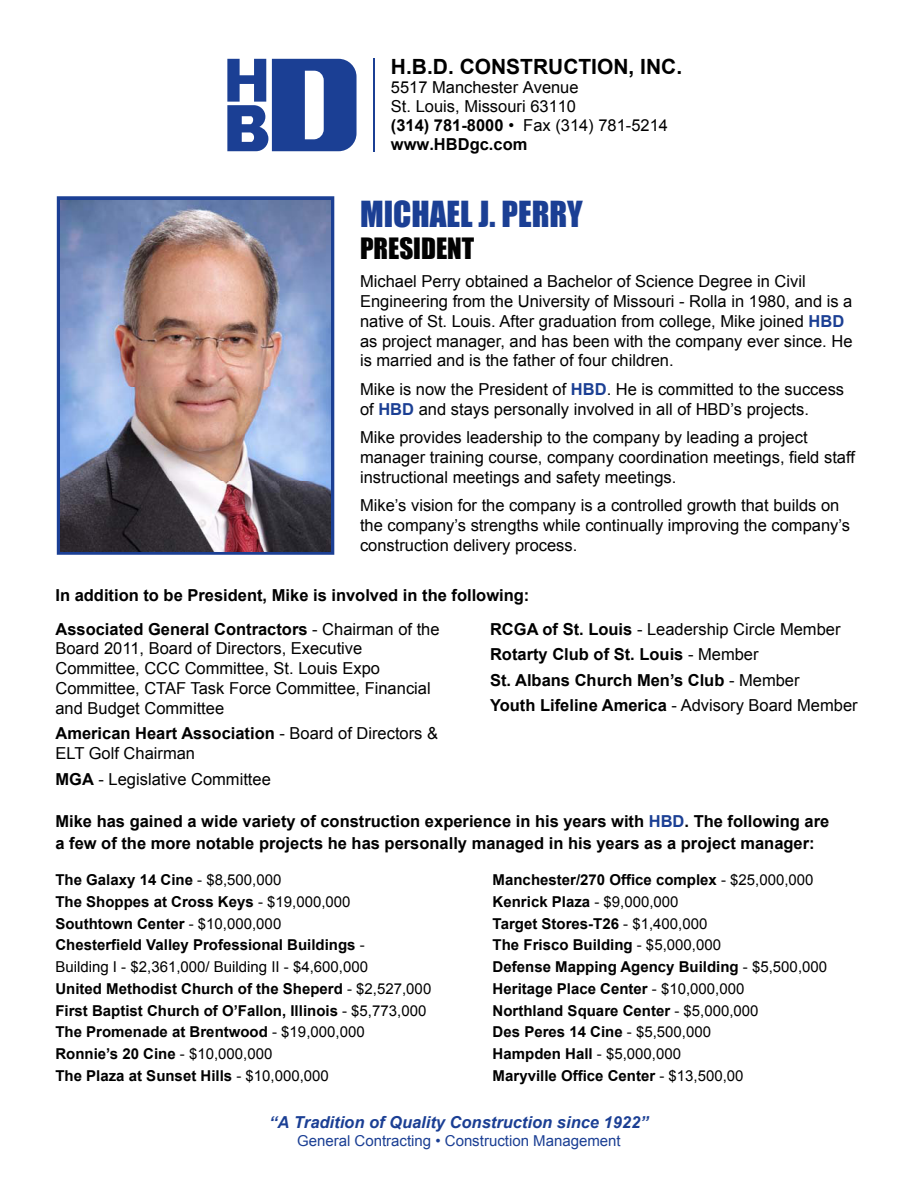
<style>
.page{position:relative;width:918px;height:1188px;background:#fff}
.page>*{position:absolute;margin:0;border:0;box-sizing:border-box;transform-origin:0 0}
.t1{font:33px "Impact";color:#1b3f94}
.t2{font:27px "Impact";color:#020202}
.t3{font:700 21px "Arial";color:#000}
.t4{font:16.5px/19.8px "Arial";color:#000}
.t5{font:700 16.5px/25.5px "Arial";color:#000}
.t6{font:italic 700 16.5px "Arial";color:#1b3f94}
.t7{font:700 15px/21.8px "Arial";color:#000}
.t8{font:15px "Arial";color:#1b3f94}
.s1{font-weight:700}
.s2{font-weight:700;color:#1b3f94}
.s3{font-weight:400}
.s4{color:#1b3f94}
</style>
<div class="page">
<svg style="left:227px;top:59px;width:130px;height:92px"></svg>
<hr style="left:373px;top:58px;width:2px;height:94px;background:#1b3f94">
<div style="left:57px;top:196px;width:277px;height:359px;border:8px solid #1b3f94"></div>
<img style="left:61px;top:200px;width:270px;height:351px">
<p class="t3" style="left:391px;top:52px;width:293px">H.B.D. CONSTRUCTION, INC.</p>
<p class="t4" style="left:391px;top:78px;width:279px;line-height:19px">5517 Manchester Avenue<br>St. Louis, Missouri 63110<br><span class="s1">(314) 781-8000</span> • Fax (314) 781-5214 <span class="s1">www.HBDgc.com</span></p>
<h1 class="t1" style="left:360px;top:189px;width:224px">MICHAEL J. PERRY</h1>
<h2 class="t2" style="left:360px;top:227px;width:116px">PRESIDENT</h2>
<p class="t4" style="left:360px;top:272px;width:494px">Michael Perry obtained a Bachelor of Science Degree in Civil Engineering from the University of Missouri - Rolla in 1980, and is a native of St. Louis. After graduation from college, Mike joined <span class="s2">HBD </span>as project manager, and has been with the company ever since. He is married and is the father of four children.</p>
<p class="t4" style="left:360px;top:379px;width:486px">Mike is now the President of <span class="s2">HBD</span>. He is committed to the success of <span class="s2">HBD</span> and stays personally involved in all of HBD’s projects.</p>
<p class="t4" style="left:360px;top:428px;width:496px">Mike provides leadership to the company by leading a project manager training course, company coordination meetings, field staff instructional meetings and safety meetings.</p>
<p class="t4" style="left:360px;top:496px;width:492px">Mike’s vision for the company is a controlled growth that builds on the company’s strengths while continually improving the company’s construction delivery process.</p>
<p class="t5" style="left:55px;top:583px;width:476px">In addition to be President, Mike is involved in the following:</p>
<p class="t4" style="left:55px;top:619px;width:386px"><span class="s1">Associated General Contractors</span> - Chairman of the Board 2011, Board of Directors, Executive Committee, CCC Committee, St. Louis Expo Committee, CTAF Task Force Committee, Financial and Budget Committee</p>
<p class="t4" style="left:55px;top:724px;width:384px"><span class="s1">American Heart Association</span> - Board of Directors &amp;<br>ELT Golf Chairman</p>
<p class="t4" style="left:55px;top:769px;width:217px"><span class="s1">MGA</span> - Legislative Committee</p>
<p class="t5" style="left:490px;top:617px;width:369px">RCGA of St. Louis <span class="s3">- Leadership Circle Member </span>Rotarty Club of St. Louis <span class="s3">- Member<br></span>St. Albans Church Men’s Club <span class="s3">- Member<br></span>Youth Lifeline America <span class="s3">- Advisory Board Member</span></p>
<p class="t5" style="left:55px;top:811px;width:775px;line-height:21.8px">Mike has gained a wide variety of construction experience in his years with <span class="s4">HBD</span>. The following are a few of the more notable projects he has personally managed in his years as a project manager:</p>
<p class="t7" style="left:55px;top:870px;width:377px">The Galaxy 14 Cine <span class="s3">- $8,500,000<br></span>The Shoppes at Cross Keys <span class="s3">- $19,000,000<br></span>Southtown Center <span class="s3">- $10,000,000<br></span>Chesterfield Valley Professional Buildings <span class="s3">-<br>Building I - $2,361,000/ Building II - $4,600,000<br></span>United Methodist Church of the Sheperd <span class="s3">- $2,527,000<br></span>First Baptist Church of O’Fallon, Illinois <span class="s3">- $5,773,000<br></span>The Promenade at Brentwood <span class="s3">- $19,000,000<br></span>Ronnie’s 20 Cine <span class="s3">- $10,000,000<br></span>The Plaza at Sunset Hills <span class="s3">- $10,000,000</span></p>
<p class="t7" style="left:493px;top:870px;width:336px">Manchester/270 Office complex <span class="s3">- $25,000,000<br></span>Kenrick Plaza <span class="s3">- $9,000,000<br></span>Target Stores-T26 <span class="s3">- $1,400,000<br></span>The Frisco Building <span class="s3">- $5,000,000<br></span>Defense Mapping Agency Building <span class="s3">- $5,500,000<br></span>Heritage Place Center <span class="s3">- $10,000,000<br></span>Northland Square Center <span class="s3">- $5,000,000<br></span>Des Peres 14 Cine <span class="s3">- $5,500,000<br></span>Hampden Hall <span class="s3">- $5,000,000<br></span>Maryville Office Center <span class="s3">- $13,500,00</span></p>
<p class="t6" style="left:269px;top:1112px;width:381px">“A Tradition of Quality Construction since 1922”</p>
<p class="t8" style="left:297px;top:1131px;width:325px">General Contracting • Construction Management</p>
</div>
